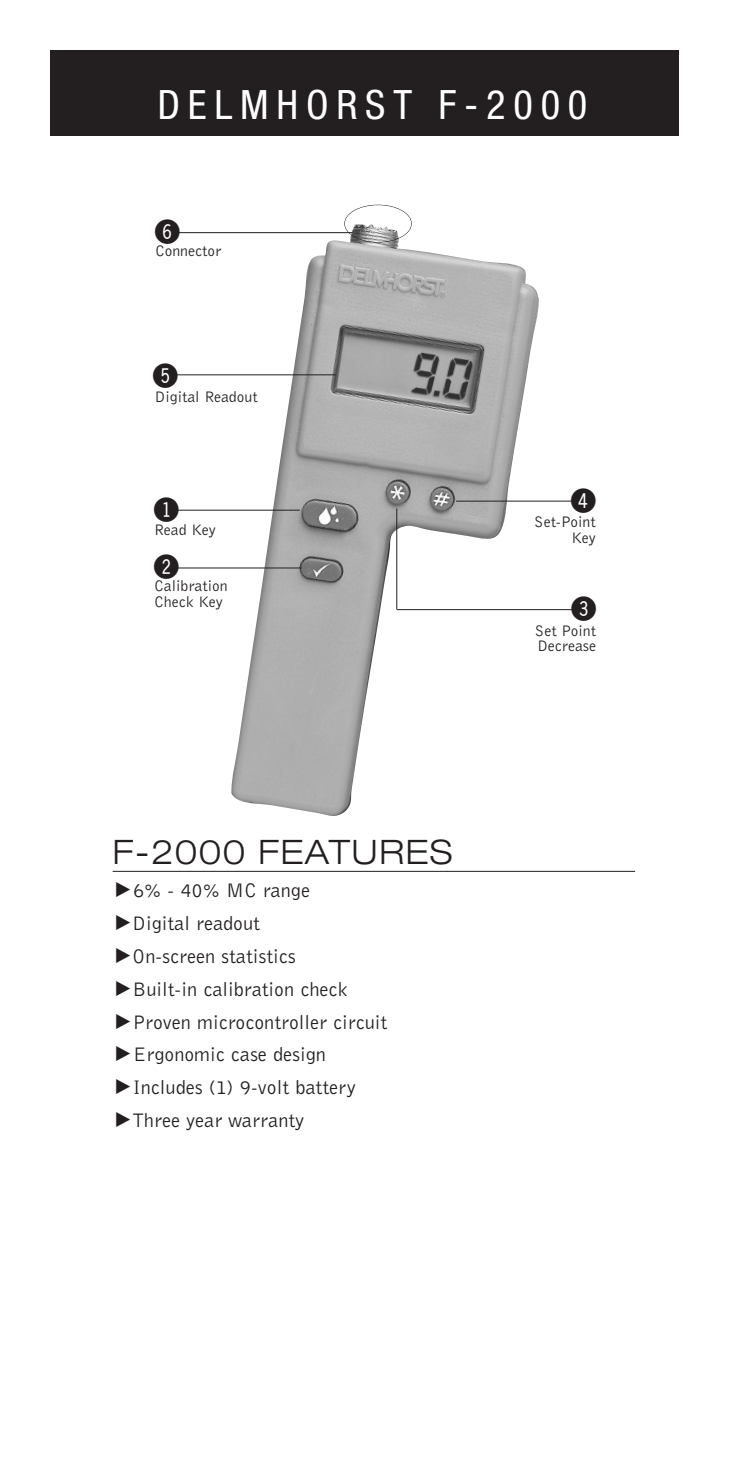
<style>
.page{position:relative;width:750px;height:1479px;background:#fff}
.page>*{position:absolute;margin:0;border:0;box-sizing:border-box;transform-origin:0 0}
.t1{font:condensed 40.5px "Helvetica Neue";letter-spacing:.19em;color:#fff}
.t2{font:300 expanded 33.75px "Helvetica Neue";letter-spacing:.04em;color:#231f20}
.t3{font:31.5px "Double Digits Round";color:#231f20}
.t4{font:20.25px/32.9px "Bell Gothic BT";color:#231f20}
.t5{font:15.75px/15.8px "Bell Gothic BT";color:#231f20}
</style>
<div class="page">
<img style="left:231px;top:223px;width:308px;height:593px">
<hr style="left:396px;top:508px;width:1px;height:101px;background:#231f20">
<hr style="left:113px;top:871px;width:521px;height:1px;background:#231f20">
<hr style="left:175px;top:374px;width:160px;height:1px;background:#231f20">
<div style="left:344px;top:205px;width:67px;height:37px;border:1px solid #231f20;border-radius:50%"></div>
<hr style="left:175px;top:510px;width:125px;height:1px;background:#231f20">
<hr style="left:456px;top:500px;width:115px;height:1px;background:#231f20">
<hr style="left:397px;top:609px;width:174px;height:1px;background:#231f20">
<hr style="left:176px;top:567px;width:125px;height:1px;background:#231f20">
<hr style="left:177px;top:232px;width:175px;height:1px;background:#231f20">
<div style="left:51px;top:51px;width:627px;height:85px;background:#231f20"></div>
<h1 class="t1" style="left:157px;top:90px;width:431px">DELMHORST F-2000</h1>
<h3 class="t3" style="left:155px;top:219px;width:26px">^</h3>
<p class="t5" style="left:155px;top:244px;width:68px">Connector</p>
<h3 class="t3" style="left:153px;top:363px;width:26px">%</h3>
<p class="t5" style="left:155px;top:389px;width:104px">Digital Readout</p>
<h3 class="t3" style="left:154px;top:498px;width:26px">!</h3>
<p class="t5" style="left:154px;top:523px;width:63px">Read Key</p>
<h3 class="t3" style="left:154px;top:554px;width:26px">@</h3>
<p class="t5" style="left:154px;top:579px;width:75px">Calibration<br>Check Key</p>
<h2 class="t2" style="left:113px;top:840px;width:341px">F-2000 FEATURES</h2>
<p class="t4" style="left:133px;top:875px;width:256px">6% - 40% MC range<br>Digital readout<br>On-screen statistics<br>Built-in calibration check<br>Proven microcontroller circuit<br>Ergonomic case design<br>Includes (1) 9-volt battery<br>Three year warranty</p>
<h3 class="t3" style="left:571px;top:488px;width:26px">$</h3>
<p class="t5" style="left:534px;top:515px;width:63px;text-align:right">Set-Point<br>Key</p>
<h3 class="t3" style="left:571px;top:596px;width:26px">#</h3>
<p class="t5" style="left:534px;top:623px;width:63px">Set Point<br>Decrease</p>
</div>
